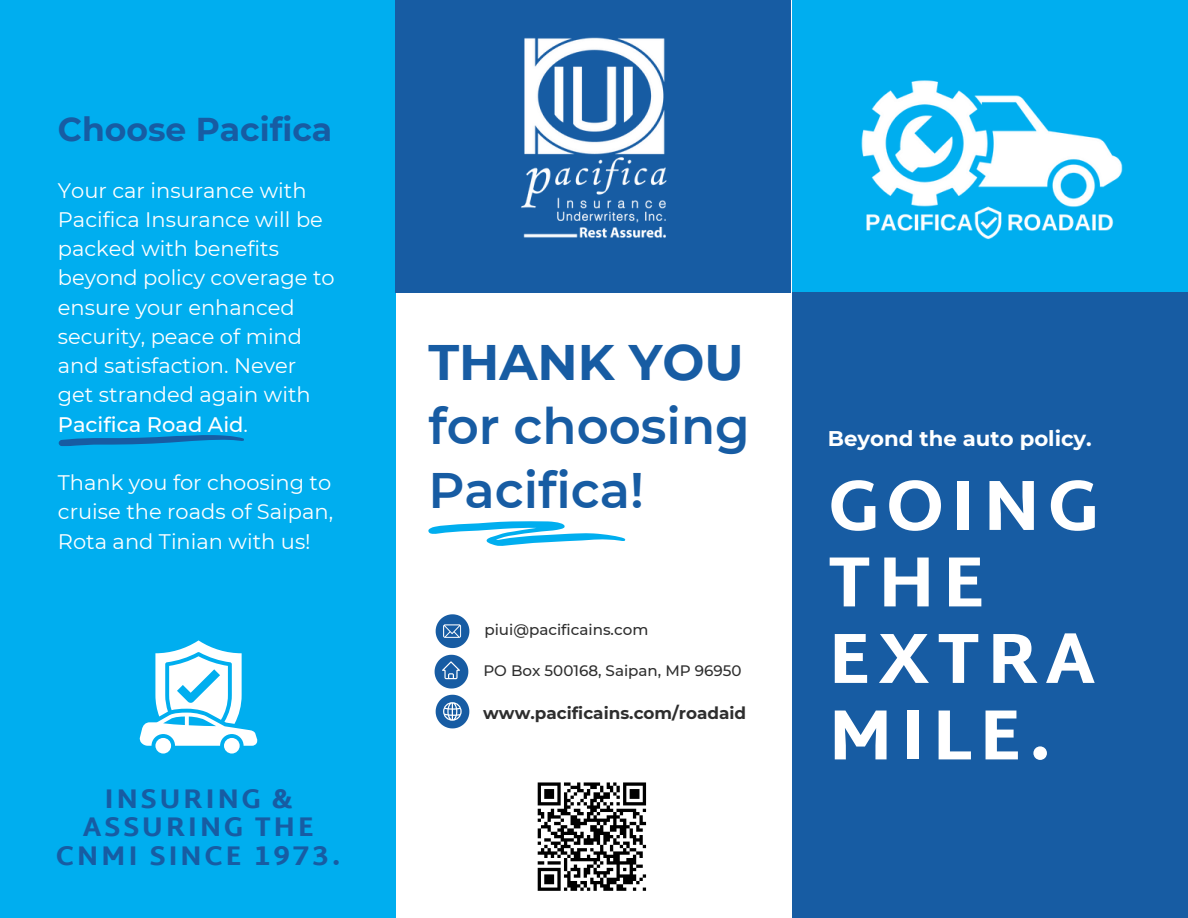
<style>
.page{position:relative;width:1188px;height:918px;background:#fff}
.page>*{position:absolute;margin:0;border:0;box-sizing:border-box;transform-origin:0 0}
.t1{font:800 71.85px/76.5px "Martel Sans";letter-spacing:.09em;color:#fff}
.t2{font:600 49.8px/64.2px "Montserrat";color:#175ca3}
.t3{font:700 49.8px "Montserrat";color:#175ca3}
.t4{font:700 33px "Montserrat";color:#175ca3}
.t5{font:800 27px/28.2px "Martel Sans";letter-spacing:.09em;color:#175ca3;text-align:center}
.t6{font:700 21.3px "Montserrat";color:#fff}
.t7{font:21px/29.2px "Montserrat";color:#fff}
.t8{font:700 16.8px "Montserrat";color:#2e2e2e}
.t9{font:500 15.15px "Montserrat";color:#2e2e2e}
.s1{font-weight:500}
</style>
<div class="page">
<div style="left:0;top:0;width:396px;height:918px;background:#00aeef"></div>
<div style="left:792px;top:0;width:396px;height:372px;background:#00aeef"></div>
<div style="left:792px;top:292px;width:396px;height:626px;background:#175ca3"></div>
<svg style="left:435px;top:655px;width:33px;height:34px"></svg>
<svg style="left:436px;top:614px;width:33px;height:34px"></svg>
<svg style="left:436px;top:695px;width:33px;height:33px"></svg>
<img style="left:861px;top:80px;width:262px;height:160px">
<div style="left:395px;top:0;width:396px;height:292px;background:#175ca3"></div>
<img style="left:521px;top:37px;width:146px;height:201px">
<svg style="left:537px;top:782px;width:110px;height:109px"></svg>
<div style="left:155px;top:738px;width:16px;height:16px;background:#fff;border-radius:50%"></div>
<svg style="left:140px;top:640px;width:118px;height:106px"></svg>
<div style="left:224px;top:738px;width:16px;height:16px;background:#fff;border-radius:50%"></div>
<svg style="left:59px;top:435px;width:185px;height:11px"></svg>
<svg style="left:428px;top:521px;width:197px;height:25px"></svg>
<h3 class="t4" style="left:58px;top:109px;width:276px">Choose Pacifica</h3>
<p class="t7" style="left:58px;top:175px;width:278px">Your car insurance with<br>Pacifica Insurance will be packed with benefits beyond policy coverage to ensure your enhanced security, peace of mind and satisfaction. Never get stranded again with<br><span class="s1">Pacifica Road Aid</span>.</p>
<p class="t7" style="left:58px;top:468px;width:277px;text-align:justify">Thank you for choosing to cruise the roads of Saipan, Rota and Tinian with us!</p>
<p class="t5" style="left:56px;top:785px;width:286px">INSURING &amp;<br>ASSURING THE<br>CNMI SINCE 1973.</p>
<h2 class="t3" style="left:428px;top:332px;width:317px">THANK YOU</h2>
<h2 class="t2" style="left:428px;top:394px;width:323px">for choosing<br>Pacifica!</h2>
<p class="t9" style="left:484px;top:621px;width:165px">piui@pacificains.com</p>
<p class="t9" style="left:483px;top:661px;width:260px">PO Box 500168, Saipan, MP 96950</p>
<p class="t8" style="left:483px;top:702px;width:264px">www.pacificains.com/roadaid</p>
<p class="t6" style="left:828px;top:425px;width:265px">Beyond the auto policy.</p>
<h1 class="t1" style="left:828px;top:467px;width:272px">GOING<br>THE<br>EXTRA<br>MILE.</h1>
</div>
